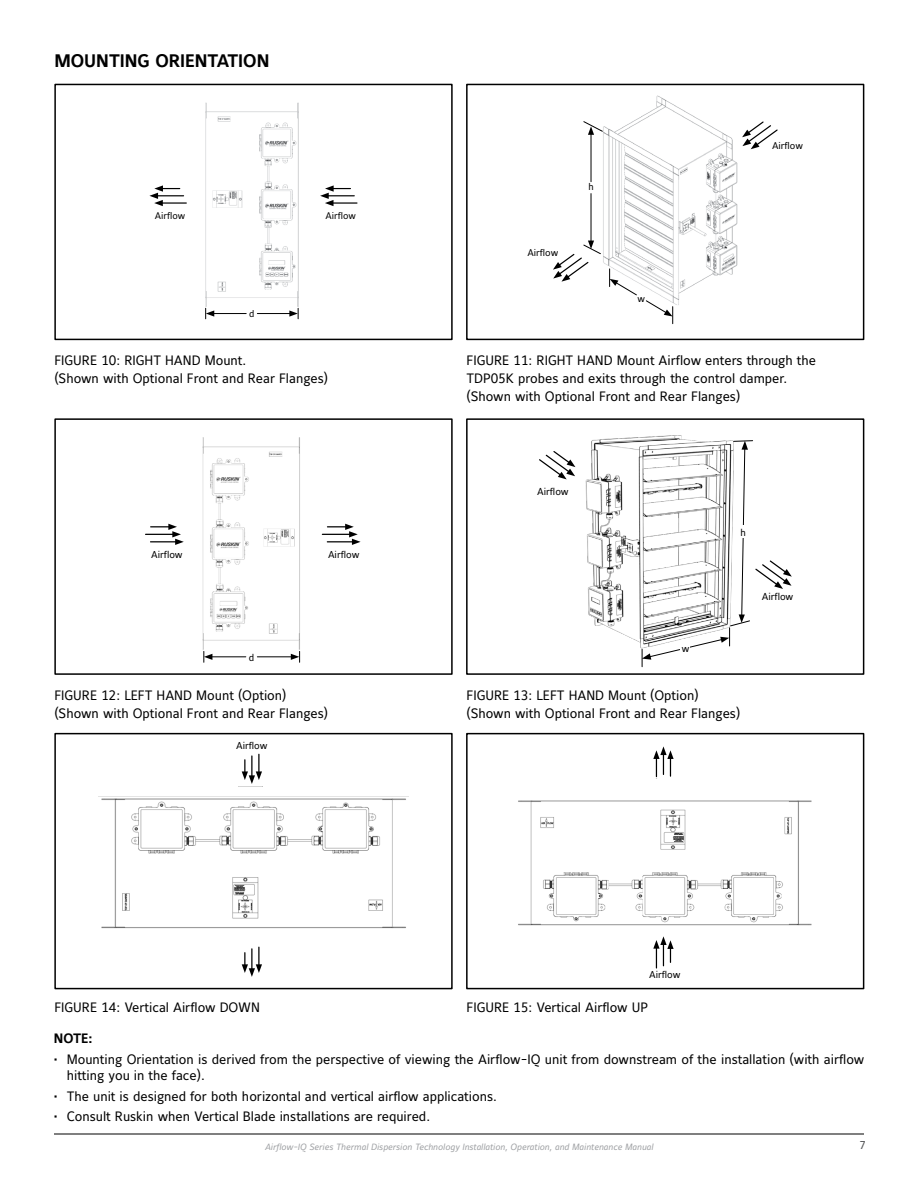
<style>
.page{position:relative;width:918px;height:1188px;background:#fff}
.page>*{position:absolute;margin:0;border:0;box-sizing:border-box;transform-origin:0 0}
.t1{font:18px "Maurea Bold Tf";color:#000}
.t2{font:13.5px/18px "Maurea Regular Tf";color:#000}
.t3{font:13.5px "Maurea Bold Tf";color:#000}
.t4{font:12px "Maurea Regular Lf";color:#58595b}
.t5{font:10.05px "Maurea Regular Lf";color:#000}
.t6{font:9.9px "Maurea Regular Lf";color:#000}
.t7{font:9.75px "Maurea Regular Lf";color:#000}
.t8{font:9.6px "Maurea Regular Lf";color:#000}
.t9{font:9px "Maurea Regular Italic Lf";color:#9fa1a4}
</style>
<div class="page">
<hr style="left:54px;top:1134px;width:810px;height:1px;background:#000">
<img style="left:202px;top:437px;width:99px;height:222px">
<div style="left:54px;top:84px;width:399px;height:256px;border:2px solid #000"></div>
<div style="left:54px;top:418px;width:399px;height:257px;border:2px solid #000"></div>
<div style="left:54px;top:733px;width:399px;height:256px;border:2px solid #000"></div>
<div style="left:466px;top:84px;width:398px;height:256px;border:2px solid #000"></div>
<div style="left:466px;top:418px;width:398px;height:257px;border:2px solid #000"></div>
<div style="left:466px;top:733px;width:398px;height:256px;border:2px solid #000"></div>
<img style="left:603px;top:95px;width:135px;height:210px">
<hr style="left:591px;top:132px;width:1px;height:50px;background:#000">
<svg style="left:583px;top:121px;width:20px;height:14px"></svg>
<svg style="left:609px;top:269px;width:28px;height:26px"></svg>
<svg style="left:646px;top:300px;width:27px;height:24px"></svg>
<hr style="left:591px;top:194px;width:1px;height:49px;background:#000">
<svg style="left:742px;top:121px;width:36px;height:28px"></svg>
<svg style="left:553px;top:241px;width:48px;height:41px"></svg>
<img style="left:205px;top:102px;width:94px;height:210px">
<hr style="left:212px;top:313px;width:34px;height:1px;background:#000">
<svg style="left:205px;top:308px;width:9px;height:11px"></svg>
<hr style="left:210px;top:657px;width:36px;height:1px;background:#000">
<svg style="left:204px;top:651px;width:8px;height:11px"></svg>
<hr style="left:257px;top:313px;width:35px;height:1px;background:#000">
<svg style="left:289px;top:308px;width:10px;height:11px"></svg>
<hr style="left:257px;top:657px;width:36px;height:1px;background:#000">
<svg style="left:291px;top:651px;width:9px;height:11px"></svg>
<hr style="left:331px;top:202px;width:26px;height:2px;background:#000">
<svg style="left:320px;top:185px;width:34px;height:21px"></svg>
<hr style="left:160px;top:202px;width:26px;height:2px;background:#000">
<svg style="left:149px;top:185px;width:35px;height:21px"></svg>
<hr style="left:322px;top:534px;width:30px;height:1px;background:#000">
<svg style="left:327px;top:524px;width:34px;height:21px"></svg>
<svg style="left:146px;top:524px;width:38px;height:21px"></svg>
<svg style="left:539px;top:451px;width:36px;height:28px"></svg>
<img style="left:586px;top:435px;width:103px;height:224px">
<img style="left:518px;top:800px;width:294px;height:126px">
<div style="left:738px;top:879px;width:33px;height:34px;background:#fff"></div>
<div style="left:649px;top:879px;width:33px;height:34px;background:#fff"></div>
<div style="left:559px;top:879px;width:34px;height:34px;background:#fff"></div>
<img style="left:98px;top:796px;width:311px;height:133px">
<hr style="left:251px;top:756px;width:2px;height:22px;background:#000">
<hr style="left:251px;top:949px;width:2px;height:22px;background:#000">
<hr style="left:258px;top:754px;width:2px;height:20px;background:#000">
<hr style="left:258px;top:947px;width:2px;height:20px;background:#000">
<svg style="left:242px;top:760px;width:20px;height:24px"></svg>
<svg style="left:242px;top:953px;width:20px;height:24px"></svg>
<svg style="left:653px;top:746px;width:21px;height:33px"></svg>
<svg style="left:653px;top:936px;width:21px;height:32px"></svg>
<svg style="left:642px;top:440px;width:150px;height:227px"></svg>
<h1 class="t1" style="left:54px;top:51px;width:217px">MOUNTING ORIENTATION</h1>
<p class="t8" style="left:155px;top:210px;width:32px">Airflow</p>
<p class="t8" style="left:326px;top:210px;width:32px">Airflow</p>
<p class="t8" style="left:249px;top:308px;width:7px">d</p>
<p class="t2" style="left:54px;top:352px;width:275px">FIGURE 10: RIGHT HAND Mount.<br>(Shown with Optional Front and Rear Flanges)</p>
<p class="t6" style="left:151px;top:549px;width:33px">Airflow</p>
<p class="t6" style="left:328px;top:549px;width:33px">Airflow</p>
<p class="t6" style="left:249px;top:652px;width:7px">d</p>
<p class="t7" style="left:527px;top:247px;width:32px">Airflow</p>
<p class="t7" style="left:588px;top:182px;width:7px">h</p>
<p class="t7" style="left:638px;top:293px;width:9px">w</p>
<p class="t7" style="left:772px;top:140px;width:32px">Airflow</p>
<p class="t2" style="left:466px;top:352px;width:351px">FIGURE 11: RIGHT HAND Mount Airflow enters through the<br>TDP05K probes and exits through the control damper. (Shown with Optional Front and Rear Flanges)</p>
<p class="t5" style="left:537px;top:486px;width:33px">Airflow</p>
<p class="t5" style="left:741px;top:527px;width:7px">h</p>
<p class="t5" style="left:762px;top:591px;width:33px">Airflow</p>
<p class="t2" style="left:54px;top:687px;width:275px">FIGURE 12: LEFT HAND Mount (Option) (Shown with Optional Front and Rear Flanges)</p>
<p class="t2" style="left:466px;top:687px;width:275px">FIGURE 13: LEFT HAND Mount (Option) (Shown with Optional Front and Rear Flanges)</p>
<p class="t6" style="left:236px;top:740px;width:33px">Airflow</p>
<p class="t6" style="left:649px;top:969px;width:33px">Airflow</p>
<p class="t2" style="left:54px;top:999px;width:207px">FIGURE 14: Vertical Airflow DOWN</p>
<p class="t2" style="left:466px;top:999px;width:183px">FIGURE 15: Vertical Airflow UP</p>
<p class="t3" style="left:54px;top:1031px;width:40px">NOTE:</p>
<p class="t2" style="left:67px;top:1052px;width:799px;line-height:16.2px;text-indent:-13px">• Mounting Orientation is derived from the perspective of viewing the Airflow-IQ unit from downstream of the installation (with airflow hitting you in the face).</p>
<p class="t2" style="left:54px;top:1088px;width:444px">• The unit is designed for both horizontal and vertical airflow applications.</p>
<p class="t2" style="left:54px;top:1108px;width:378px">• Consult Ruskin when Vertical Blade installations are required.</p>
<p class="t9" style="left:265px;top:1141px;width:390px">Airflow-IQ Series Thermal Dispersion Technology Installation, Operation, and Maintenance Manual</p>
<p class="t4" style="left:860px;top:1138px;width:7px">7</p>
</div>
